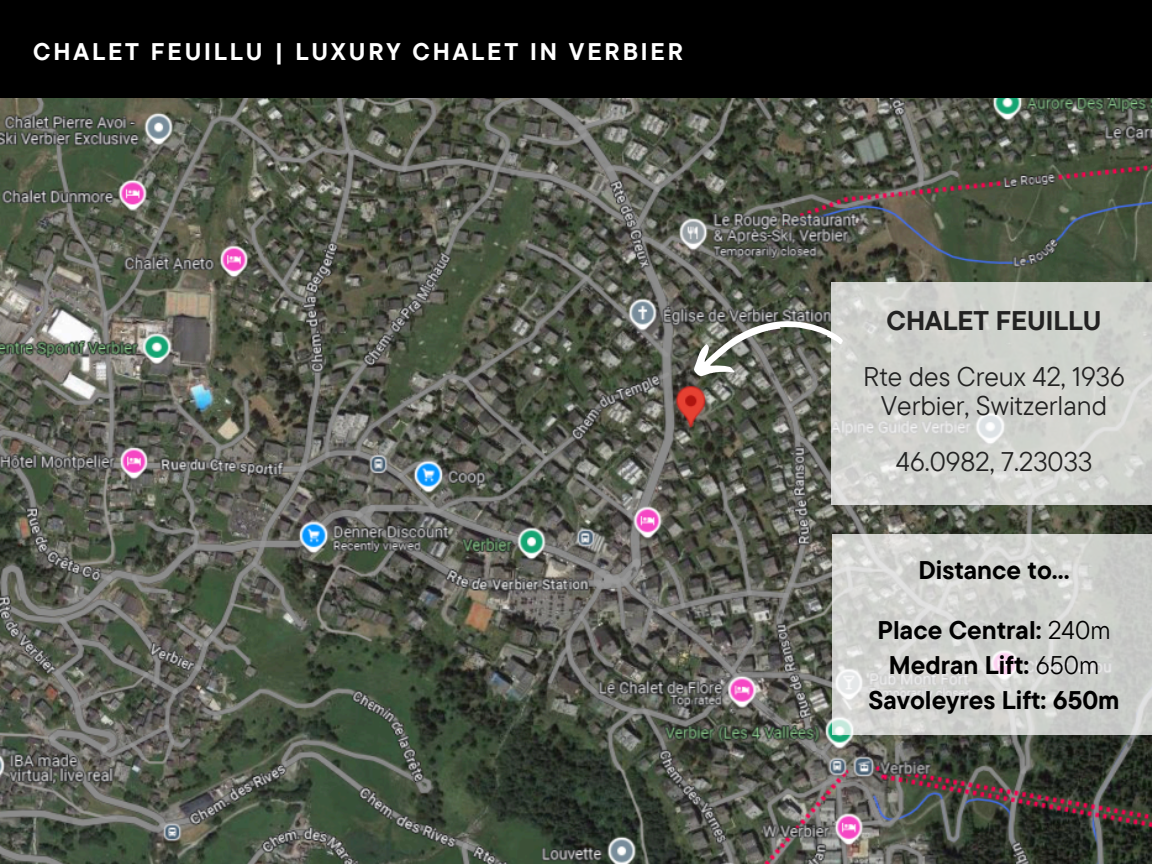
<style>
.page{position:relative;width:1152px;height:864px;background:#fff}
.page>*{position:absolute;margin:0;border:0;box-sizing:border-box;transform-origin:0 0}
.t1{font:26.85px/28.2px "TT Commons Pro";color:#222;text-align:center}
.t2{font:700 26.85px "TT Commons Pro";color:#222}
.t3{font:700 25.5px/34.8px "TT Commons Pro";color:#000;text-align:center}
.t4{font:700 24px "TT Commons Pro";letter-spacing:.12em;color:#fff}
.t5{font:18.15px "Montserrat";letter-spacing:.12em;color:#fff}
.s1{font-weight:400}
</style>
<div class="page">
<div style="left:0;top:0;width:1152px;height:98px;background:#000"></div>
<img style="left:0;top:98px;width:1152px;height:766px">
<svg style="left:832px;top:283px;width:320px;height:221px;fill:#d0d3ce"></svg>
<svg style="left:832px;top:534px;width:320px;height:201px;fill:#d0d2ce"></svg>
<svg style="left:686px;top:303px;width:158px;height:83px"></svg>
<p class="t5" style="left:53px;top:30px;width:387px">DENT DE LION | CHALET OVERVIEW</p>
<p class="t4" style="left:33px;top:36px;width:651px">CHALET FEUILLU | LUXURY CHALET IN VERBIER</p>
<h4 class="t2" style="left:887px;top:303px;width:217px">CHALET FEUILLU</h4>
<p class="t1" style="left:863px;top:362px;width:263px">Rte des Creux 42, 1936<br>Verbier, Switzerland</p>
<p class="t1" style="left:896px;top:447px;width:198px">46.0982, 7.23033</p>
<h1 class="t3" style="left:919px;top:552px;width:153px">Distance to...</h1>
<h3 class="t3" style="left:868px;top:612px;width:253px">Place Central: <span class="s1">240m<br></span>Medran Lift: <span class="s1">650m<br></span>Savoleyres Lift: 650m</h3>
</div>
